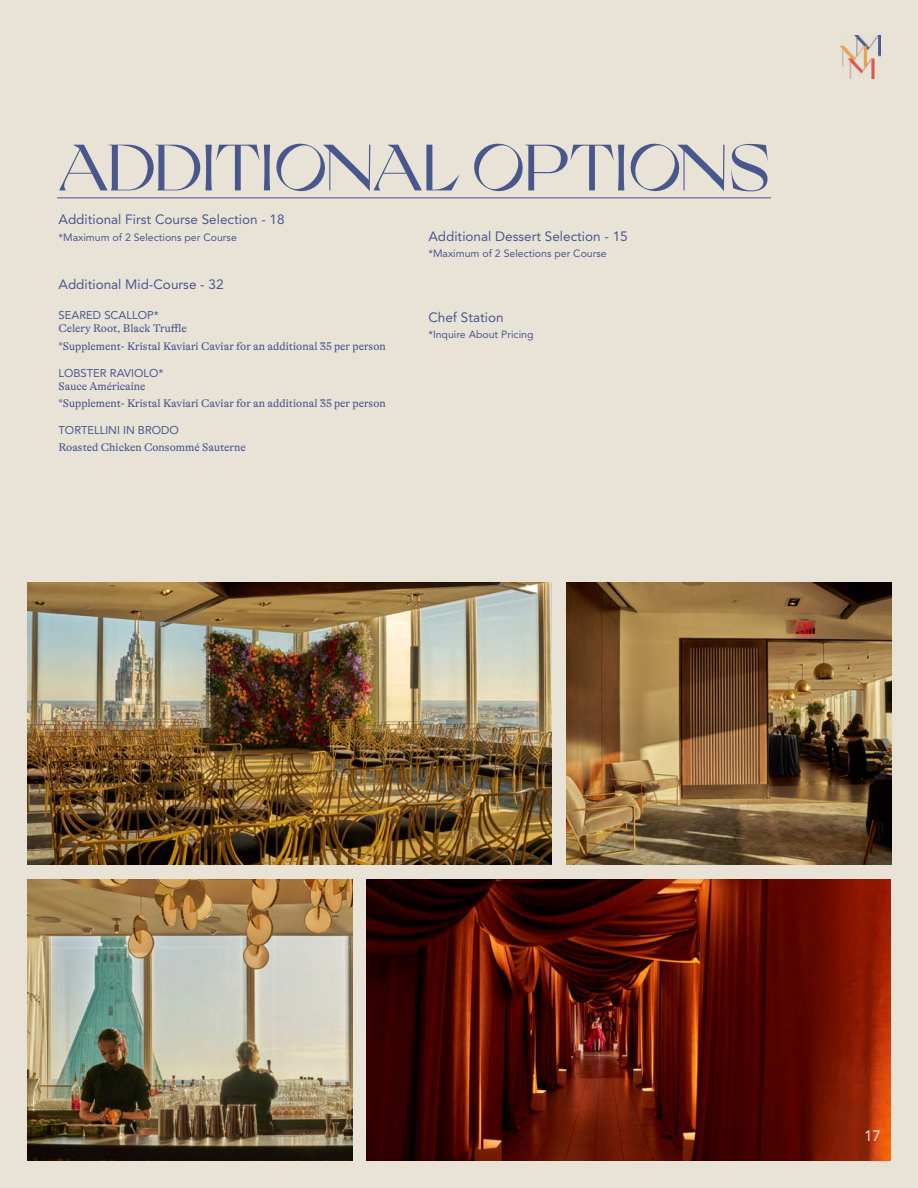
<style>
.page{position:relative;width:918px;height:1188px;background:#fff}
.page>*{position:absolute;margin:0;border:0;box-sizing:border-box;transform-origin:0 0}
.t1{font:66px "Grand Slang";letter-spacing:-.01em;color:#48588d}
.t2{font:15px "Avenir LT Std";color:#e9e3d7}
.t3{font:13.5px "Avenir LT Std";color:#48588d}
.t4{font:11.25px/17.2px "GT Alpina";color:#48588d}
.t5{font:11.25px "Avenir LT Std";color:#48588d}
.t6{font:10.5px "Avenir LT Std";color:#48588d}
</style>
<div class="page">
<div style="left:1px;top:0;width:917px;height:1188px;background:#e9e3d7"></div>
<img style="left:367px;top:879px;width:524px;height:282px">
<img style="left:841px;top:36px;width:39px;height:43px">
<img style="left:27px;top:879px;width:326px;height:282px">
<hr style="left:57px;top:198px;width:714px;height:1px;background:#48588d">
<img style="left:28px;top:582px;width:524px;height:283px">
<img style="left:566px;top:582px;width:326px;height:282px">
<h1 class="t1" style="left:58px;top:130px;width:713px">ADDITIONAL OPTIONS</h1>
<p class="t3" style="left:58px;top:212px;width:228px">Additional First Course Selection - 18</p>
<p class="t6" style="left:58px;top:231px;width:180px">*Maximum of 2 Selections per Course</p>
<p class="t3" style="left:58px;top:277px;width:167px">Additional Mid-Course - 32</p>
<p class="t5" style="left:58px;top:308px;width:102px">SEARED SCALLOP*</p>
<p class="t4" style="left:58px;top:320px;width:329px">Celery Root, Black Truffle<br>*Supplement- Kristal Kaviari Caviar for an additional 35 per person</p>
<p class="t5" style="left:58px;top:366px;width:106px">LOBSTER RAVIOLO*</p>
<p class="t4" style="left:58px;top:378px;width:329px">Sauce Américaine<br>*Supplement- Kristal Kaviari Caviar for an additional 35 per person</p>
<p class="t5" style="left:58px;top:424px;width:122px">TORTELLINI IN BRODO</p>
<p class="t4" style="left:58px;top:438px;width:189px">Roasted Chicken Consommé Sauterne</p>
<p class="t3" style="left:428px;top:228px;width:201px">Additional Dessert Selection - 15</p>
<p class="t6" style="left:428px;top:247px;width:180px">*Maximum of 2 Selections per Course</p>
<p class="t3" style="left:428px;top:309px;width:77px">Chef Station</p>
<p class="t6" style="left:428px;top:328px;width:107px">*Inquire About Pricing</p>
<h2 class="t2" style="left:864px;top:1127px;width:18px">17</h2>
</div>
